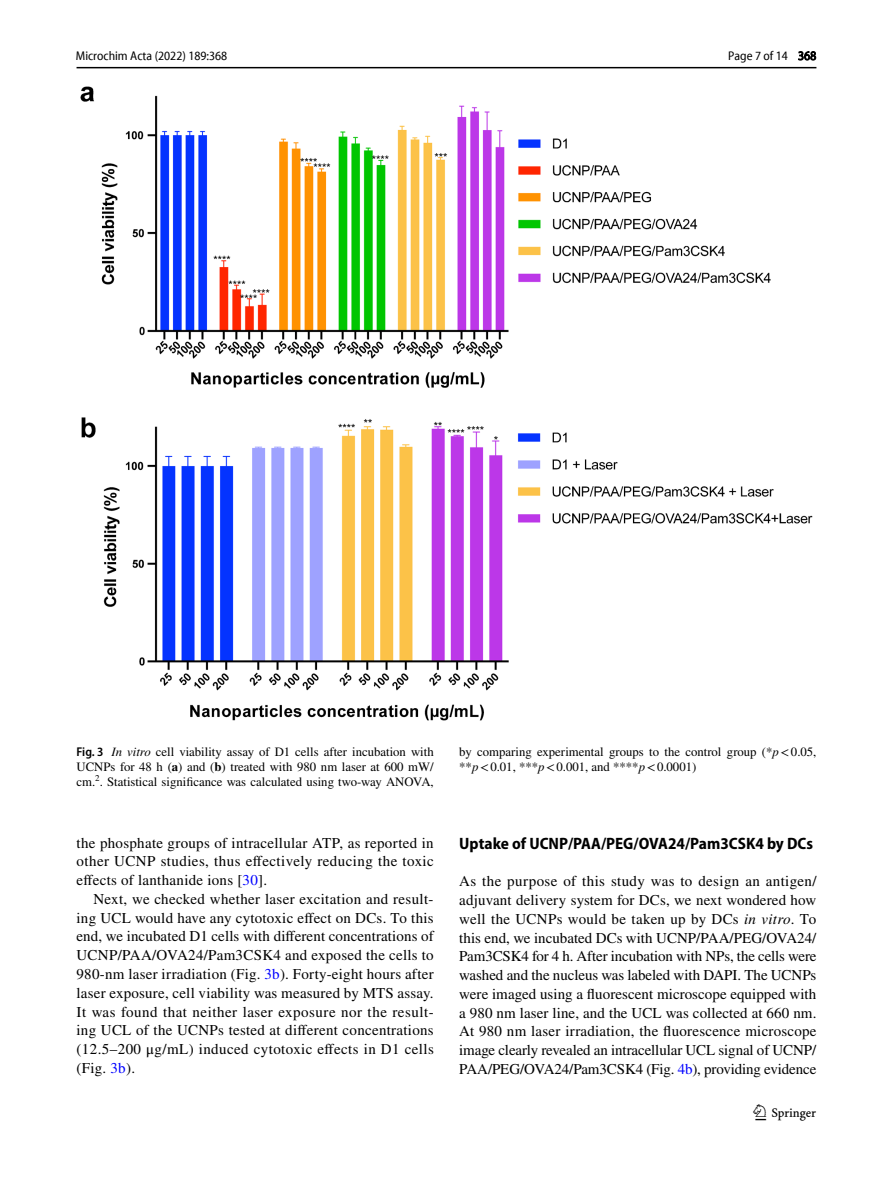
<style>
.page{position:relative;width:893px;height:1187px;background:#fff}
.page>*{position:absolute;margin:0;border:0;box-sizing:border-box;transform-origin:0 0}
.t1{font:22.5px "Springnew Regular 3";color:#000}
.t2{font:700 semi-condensed 16.5px "Myriad Pro";color:#000}
.t3{font:15px/18.8px "STIX";letter-spacing:.02em;color:#000;text-align:justify}
.t4{font:12.75px/15px "STIX";color:#000;text-align:justify}
.t5{font:semi-condensed 12.75px "Myriad Pro Unic";color:#000}
.s1{font-family:"Myriad Pro";font-weight:600;font-stretch:semi-condensed}
.s2{font-style:italic}
.s3{font-weight:700}
.s4{color:#00f}
</style>
<div class="page">
<hr style="left:77px;top:67px;width:739px;height:1px;background:#000">
<img style="left:81px;top:87px;width:731px;height:633px">
<p class="t5" style="left:76px;top:51px;width:153px">Microchim Acta (2022) 189:368</p>
<p class="t5" style="left:728px;top:51px;width:90px">Page 7 of 14 368</p>
<p class="t4" style="left:77px;top:745px;width:359px"><span class="s1">Fig. 3</span> <span class="s2">In vitro</span> cell viability assay of D1 cells after incubation with UCNPs for 48 h (<span class="s3">a</span>) and (<span class="s3">b</span>) treated with 980 nm laser at 600 mW/ cm.<sup>2</sup>. Statistical significance was calculated using two-way ANOVA,</p>
<p class="t4" style="left:459px;top:745px;width:359px">by comparing experimental groups to the control group (*<span class="s2">p</span>&lt;0.05, **<span class="s2">p</span>&lt;0.01, ***<span class="s2">p</span>&lt;0.001, and ****<span class="s2">p</span>&lt;0.0001)</p>
<p class="t3" style="left:77px;top:834px;width:359px">the phosphate groups of intracellular ATP, as reported in other UCNP studies, thus effectively reducing the toxic effects of lanthanide ions [<span class="s4">30</span>].</p>
<p class="t3" style="left:77px;top:890px;width:359px;text-indent:17px">Next, we checked whether laser excitation and result&shy;ing UCL would have any cytotoxic effect on DCs. To this end, we incubated D1 cells with different concentrations of UCNP/PAA/OVA24/Pam3CSK4 and exposed the cells to 980-nm laser irradiation (Fig. <span class="s4">3b</span>). Forty-eight hours after laser exposure, cell viability was measured by MTS assay.<br>It was found that neither laser exposure nor the result&shy;ing UCL of the UCNPs tested at different concentrations (12.5–200 μg/mL) induced cytotoxic effects in D1 cells (Fig. <span class="s4">3b</span>).</p>
<p class="t2" style="left:459px;top:834px;width:355px">Uptake of UCNP/PAA/PEG/OVA24/Pam3CSK4 by DCs</p>
<p class="t3" style="left:459px;top:872px;width:359px">As the purpose of this study was to design an antigen/ adjuvant delivery system for DCs, we next wondered how well the UCNPs would be taken up by DCs <span class="s2">in vitro</span>. To this end, we incubated DCs with UCNP/PAA/PEG/OVA24/ Pam3CSK4 for 4 h. After incubation with NPs, the cells were washed and the nucleus was labeled with DAPI. The UCNPs were imaged using a fluorescent microscope equipped with a 980 nm laser line, and the UCL was collected at 660 nm.<br>At 980 nm laser irradiation, the fluorescence microscope image clearly revealed an intracellular UCL signal of UCNP/ PAA/PEG/OVA24/Pam3CSK4 (Fig. <span class="s4">4b</span>), providing evidence</p>
<h1 class="t1" style="left:755px;top:1104px;width:62px">1 3</h1>
</div>
